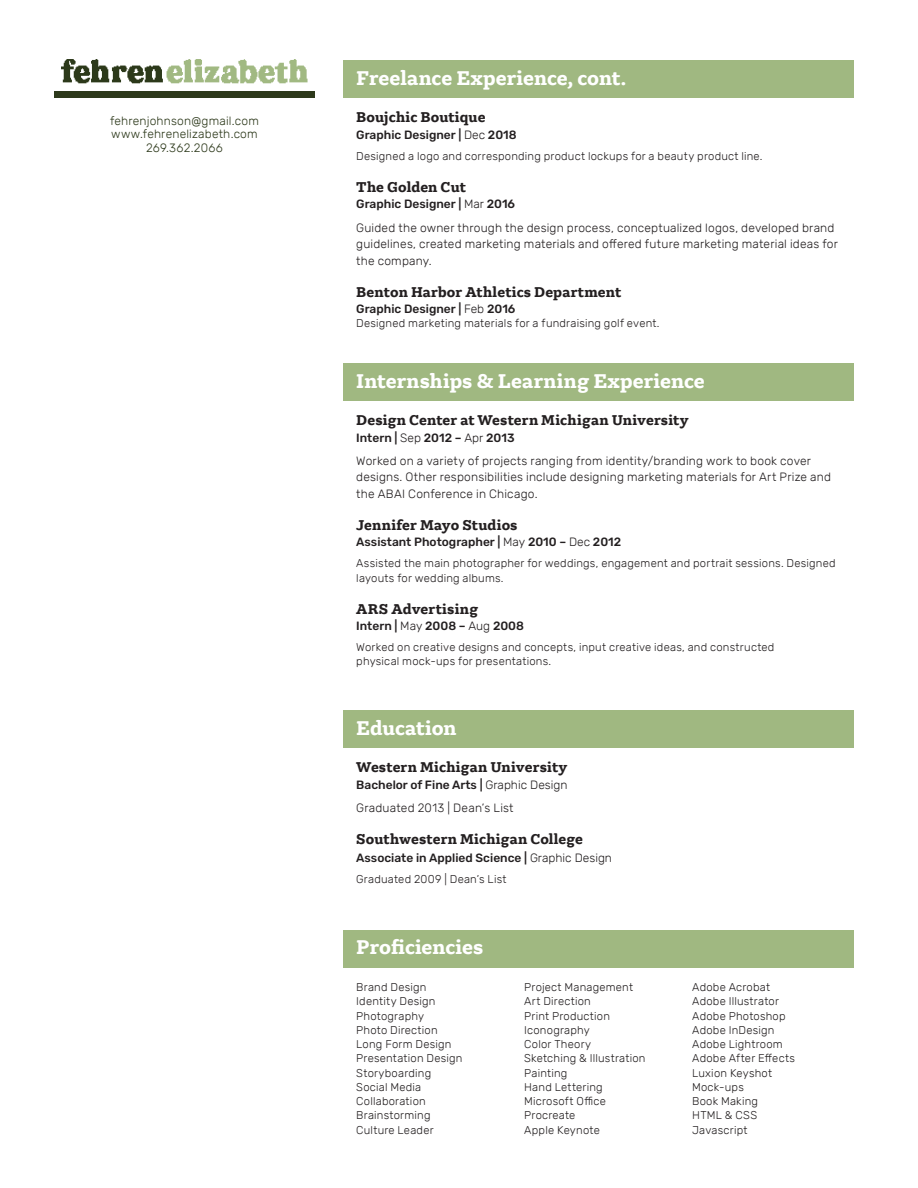
<style>
.page{position:relative;width:918px;height:1188px;background:#fff}
.page>*{position:absolute;margin:0;border:0;box-sizing:border-box;transform-origin:0 0}
.Skills_S_Headline{font:700 21px "Gelo";color:#fff}
.Professional_Headlin{font:700 15px "Gelo";letter-spacing:.01em;color:#231f20}
.Learning_Dates_copy{font:300 12px/16.5px "Rubik";letter-spacing:.015em;color:#231f20}
.Learning_Dates_copy-2{font:500 12px "Rubik";color:#231f20}
.Professional_Headlin-2{font:300 12px/13.5px "Rubik";letter-spacing:.015em;color:#2d391b;text-align:center}
.Learning_Body_copy{font:300 11.25px/14.2px "Rubik";letter-spacing:.02em;color:#231f20}
.Learning_Dates_copy-3{font:300 11.25px "Rubik";letter-spacing:.015em;color:#231f20}
.s1{font-weight:300}
</style>
<div class="page">
<div style="left:344px;top:61px;width:510px;height:37px;background:#a0b881"></div>
<div style="left:344px;top:364px;width:510px;height:37px;background:#a0b881"></div>
<div style="left:344px;top:711px;width:510px;height:37px;background:#a0b881"></div>
<div style="left:344px;top:930px;width:510px;height:37px;background:#a0b881"></div>
<img style="left:61px;top:59px;width:247px;height:24px">
<div style="left:54px;top:91px;width:261px;height:7px;background:#2d391b"></div>
<p class="Professional_Headlin-2" style="left:110px;top:114px;width:150px">fehrenjohnson@gmail.com www.fehrenelizabeth.com<br>269.362.2066</p>
<p class="Skills_S_Headline" style="left:356px;top:65px;width:272px">Freelance Experience, cont.</p>
<p class="Professional_Headlin" style="left:356px;top:108px;width:131px">Boujchic Boutique</p>
<p class="Learning_Dates_copy-2" style="left:356px;top:128px;width:162px">Graphic Designer | <span class="s1">Dec</span> 2018</p>
<p class="Learning_Body_copy" style="left:356px;top:149px;width:408px">Designed a logo and corresponding product lockups for a beauty product line.</p>
<p class="Professional_Headlin" style="left:356px;top:178px;width:111px">The Golden Cut</p>
<p class="Learning_Dates_copy-2" style="left:356px;top:197px;width:160px">Graphic Designer | <span class="s1">Mar</span> 2016</p>
<p class="Learning_Dates_copy" style="left:356px;top:220px;width:483px">Guided the owner through the design process, conceptualized logos, developed brand guidelines, created marketing materials and offered future marketing material ideas for the company.</p>
<p class="Professional_Headlin" style="left:356px;top:282px;width:267px">Benton Harbor Athletics Department</p>
<p class="Learning_Dates_copy-2" style="left:356px;top:302px;width:161px">Graphic Designer | <span class="s1">Feb</span> 2016</p>
<p class="Learning_Dates_copy-3" style="left:356px;top:317px;width:305px">Designed marketing materials for a fundraising golf event.</p>
<p class="Skills_S_Headline" style="left:356px;top:367px;width:350px">Internships &amp; Learning Experience</p>
<p class="Professional_Headlin" style="left:356px;top:411px;width:334px">Design Center at Western Michigan University</p>
<p class="Learning_Dates_copy-2" style="left:356px;top:430px;width:160px">Intern | <span class="s1">Sep</span> 2012 – <span class="s1">Apr</span> 2013</p>
<p class="Learning_Dates_copy" style="left:356px;top:453px;width:476px">Worked on a variety of projects ranging from identity/branding work to book cover designs. Other responsibilities include designing marketing materials for Art Prize and the ABAI Conference in Chicago.</p>
<p class="Professional_Headlin" style="left:356px;top:516px;width:163px">Jennifer Mayo Studios</p>
<p class="Learning_Dates_copy-2" style="left:356px;top:535px;width:266px">Assistant Photographer | <span class="s1">May</span> 2010 – <span class="s1">Dec</span> 2012</p>
<p class="Learning_Body_copy" style="left:356px;top:557px;width:481px">Assisted the main photographer for weddings, engagement and portrait sessions. Designed layouts for wedding albums.</p>
<p class="Professional_Headlin" style="left:356px;top:599px;width:123px">ARS Advertising</p>
<p class="Learning_Dates_copy-2" style="left:356px;top:619px;width:169px">Intern | <span class="s1">May</span> 2008 – <span class="s1">Aug</span> 2008</p>
<p class="Learning_Body_copy" style="left:356px;top:641px;width:420px">Worked on creative designs and concepts, input creative ideas, and constructed physical mock-ups for presentations.</p>
<p class="Skills_S_Headline" style="left:356px;top:714px;width:102px">Education</p>
<p class="Professional_Headlin" style="left:356px;top:758px;width:213px">Western Michigan University</p>
<p class="Learning_Dates_copy-2" style="left:356px;top:778px;width:213px">Bachelor of Fine Arts | <span class="s1">Graphic Design</span></p>
<p class="Learning_Dates_copy" style="left:356px;top:800px;width:159px">Graduated 2013 | Dean’s List</p>
<p class="Professional_Headlin" style="left:356px;top:830px;width:228px">Southwestern Michigan College</p>
<p class="Learning_Dates_copy-2" style="left:356px;top:851px;width:257px">Associate in Applied Science | <span class="s1">Graphic Design</span></p>
<p class="Learning_Body_copy" style="left:356px;top:872px;width:152px">Graduated 2009 | Dean’s List</p>
<p class="Skills_S_Headline" style="left:356px;top:934px;width:129px">Proficiencies</p>
<p class="Learning_Body_copy" style="left:356px;top:980px;width:108px">Brand Design<br>Identity Design<br>Photography<br>Photo Direction<br>Long Form Design<br>Presentation Design<br>Storyboarding<br>Social Media<br>Collaboration<br>Brainstorming<br>Culture Leader</p>
<p class="Learning_Body_copy" style="left:524px;top:980px;width:123px">Project Management<br>Art Direction<br>Print Production<br>Iconography<br>Color Theory<br>Sketching &amp; Illustration<br>Painting<br>Hand Lettering<br>Microsoft Office<br>Procreate<br>Apple Keynote</p>
<p class="Learning_Body_copy" style="left:692px;top:980px;width:104px">Adobe Acrobat<br>Adobe Illustrator<br>Adobe Photoshop<br>Adobe InDesign<br>Adobe Lightroom<br>Adobe After Effects<br>Luxion Keyshot<br>Mock-ups<br>Book Making<br>HTML &amp; CSS<br>Javascript</p>
</div>
